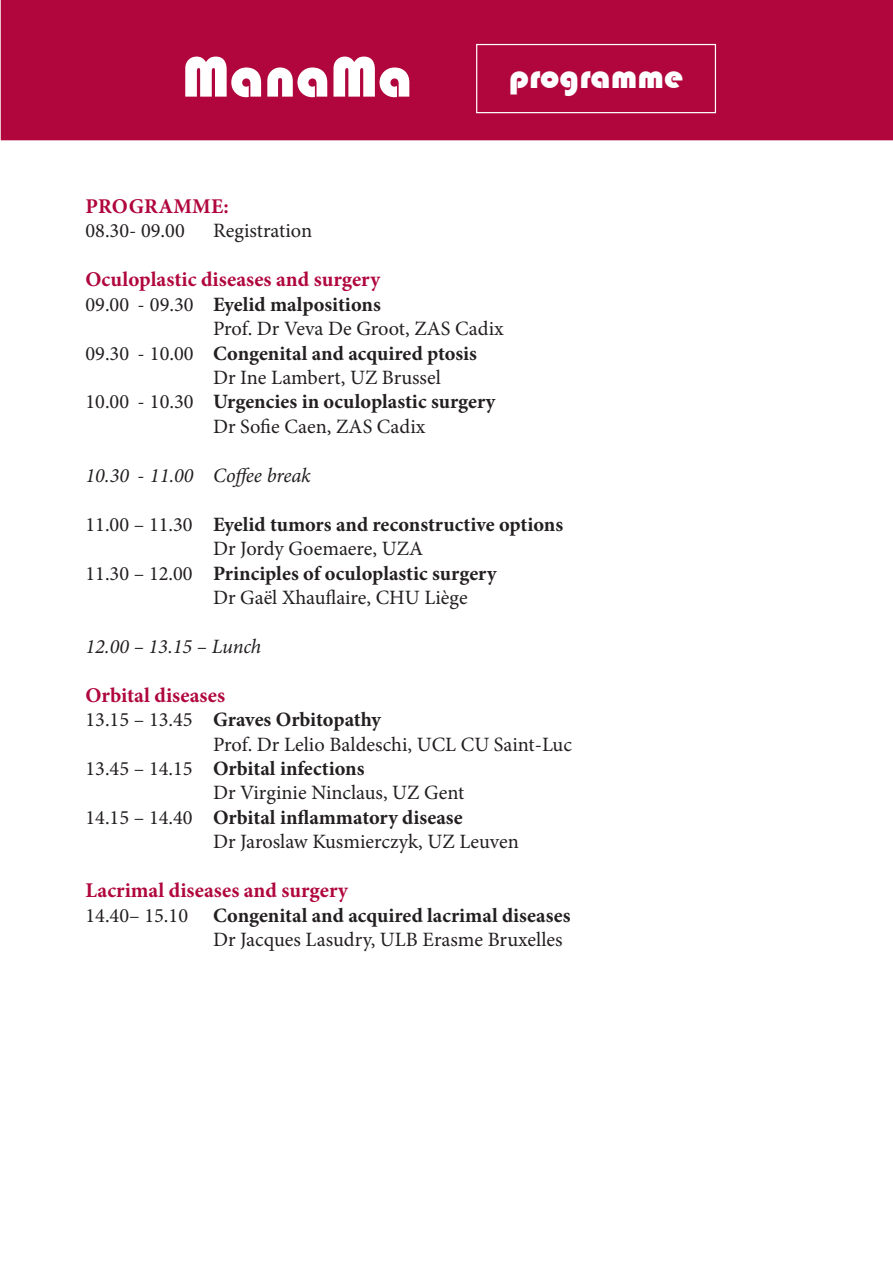
<style>
.page{position:relative;width:893px;height:1263px;background:#fff}
.page>*{position:absolute;margin:0;border:0;box-sizing:border-box;transform-origin:0 0}
.t1{font:58.65px "Bauhaus 93";color:#fff}
.t2{font:34.5px "Bauhaus 93";color:#fff}
.t3{font:700 21px "Minion Pro";color:#b0063d}
.t4{font:700 20.4px "Minion Pro";color:#231f20}
.t5{font:20.4px "Minion Pro";color:#231f20}
.t6{font:italic 20.4px "Minion Pro";letter-spacing:-.005em;color:#231f20}
.s1{font-weight:400}
</style>
<div class="page">
<div style="left:2px;top:1px;width:891px;height:138px;background:#b0063d"></div>
<div style="left:1px;top:0;width:892px;height:140px;border:2px solid #b0063d"></div>
<div style="left:476px;top:44px;width:240px;height:69px;border:1px solid #fff"></div>
<p class="t1" style="left:182px;top:44px;width:232px">ManaMa</p>
<p class="t2" style="left:509px;top:57px;width:176px">programme</p>
<p class="t3" style="left:86px;top:191px;width:145px">PROGRAMME:</p>
<p class="t5" style="left:85px;top:217px;width:101px">08.30- 09.00</p>
<p class="t5" style="left:213px;top:217px;width:101px">Registration</p>
<p class="t3" style="left:85px;top:265px;width:296px">Oculoplastic diseases and surgery</p>
<p class="t4" style="left:85px;top:290px;width:297px"><span class="s1">09.00 - 09.30</span> Eyelid malpositions</p>
<p class="t5" style="left:213px;top:315px;width:292px">Prof. Dr Veva De Groot, ZAS Cadix</p>
<p class="t4" style="left:85px;top:339px;width:393px"><span class="s1">09.30 - 10.00</span> Congenital and acquired ptosis</p>
<p class="t5" style="left:213px;top:364px;width:229px">Dr Ine Lambert, UZ Brussel</p>
<p class="t4" style="left:85px;top:388px;width:411px"><span class="s1">10.00 - 10.30</span> Urgencies in oculoplastic surgery</p>
<p class="t5" style="left:213px;top:413px;width:214px">Dr Sofie Caen, ZAS Cadix</p>
<p class="t6" style="left:85px;top:461px;width:227px">10.30 - 11.00 Coffee break</p>
<p class="t4" style="left:85px;top:510px;width:479px"><span class="s1">11.00 – 11.30</span> Eyelid tumors and reconstructive options</p>
<p class="t5" style="left:213px;top:535px;width:212px">Dr Jordy Goemaere, UZA</p>
<p class="t4" style="left:85px;top:559px;width:413px"><span class="s1">11.30 – 12.00</span> Principles of oculoplastic surgery</p>
<p class="t5" style="left:213px;top:584px;width:256px">Dr Gaël Xhauflaire, CHU Liège</p>
<p class="t6" style="left:85px;top:632px;width:177px">12.00 – 13.15 – Lunch</p>
<p class="t3" style="left:85px;top:680px;width:141px">Orbital diseases</p>
<p class="t4" style="left:85px;top:705px;width:297px"><span class="s1">13.15 – 13.45</span> Graves Orbitopathy</p>
<p class="t5" style="left:213px;top:730px;width:360px">Prof. Dr Lelio Baldeschi, UCL CU Saint-Luc</p>
<p class="t4" style="left:85px;top:754px;width:281px"><span class="s1">13.45 – 14.15</span> Orbital infections</p>
<p class="t5" style="left:213px;top:779px;width:253px">Dr Virginie Ninclaus, UZ Gent</p>
<p class="t4" style="left:85px;top:803px;width:379px"><span class="s1">14.15 – 14.40</span> Orbital inflammatory disease</p>
<p class="t5" style="left:213px;top:828px;width:307px">Dr Jaroslaw Kusmierczyk, UZ Leuven</p>
<p class="t3" style="left:85px;top:876px;width:264px">Lacrimal diseases and surgery</p>
<p class="t4" style="left:85px;top:901px;width:486px"><span class="s1">14.40– 15.10</span> Congenital and acquired lacrimal diseases</p>
<p class="t5" style="left:213px;top:926px;width:351px">Dr Jacques Lasudry, ULB Erasme Bruxelles</p>
</div>
